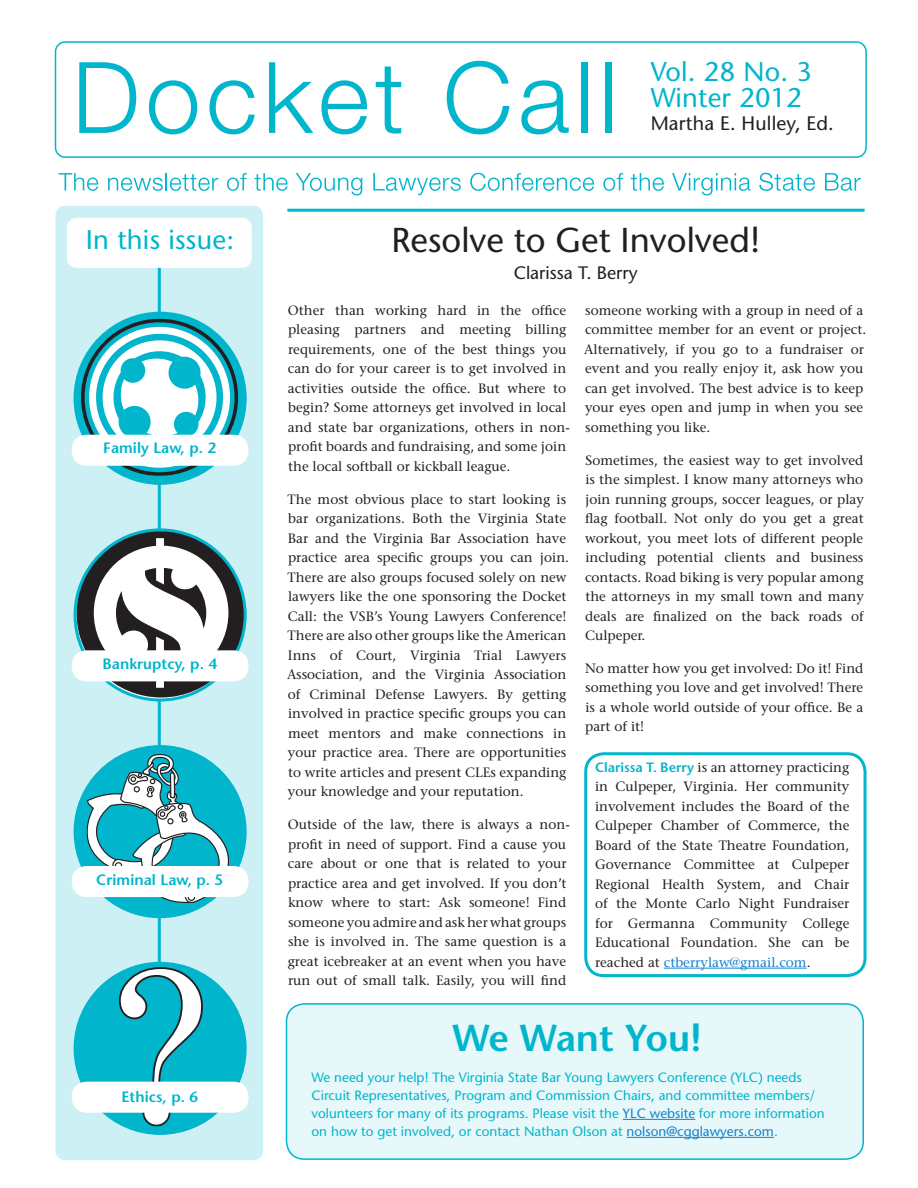
<style>
.page{position:relative;width:918px;height:1188px;background:#fff}
.page>*{position:absolute;margin:0;border:0;box-sizing:border-box;transform-origin:0 0}
.t1{font:600 37.5px "Stone Sans Std";letter-spacing:-.02em;color:#00b5cc}
.t2{font:500 34.5px "Stone Sans Std";color:#231f20}
.t3{font:500 27px/25.5px "Stone Sans Std";letter-spacing:.01em;color:#00b5cc}
.t4{font:500 19.5px "Stone Sans Std";letter-spacing:.01em;color:#231f20}
.t5{font:500 18px "Stone Sans Std";color:#231f20}
.t6{font:600 15px "Stone Sans Std";letter-spacing:.005em;color:#00b5cc}
.t7{font:500 13.5px/19.5px "Stone Serif Std";color:#231f20}
.t8{font:500 13.5px/18px "Stone Sans Std";color:#00b5cc}
.s1{font-family:"Stone Sans Std";font-weight:600;color:#00b5cc}
.s2{color:#1182cc}
</style>
<div class="page">
<svg style="left:79px;top:62px;width:57px;height:71px"></svg>
<svg style="left:149px;top:80px;width:48px;height:54px"></svg>
<svg style="left:210px;top:80px;width:45px;height:54px"></svg>
<svg style="left:269px;top:62px;width:44px;height:71px"></svg>
<svg style="left:321px;top:80px;width:47px;height:54px"></svg>
<svg style="left:376px;top:67px;width:25px;height:67px"></svg>
<svg style="left:447px;top:61px;width:62px;height:73px"></svg>
<svg style="left:521px;top:80px;width:48px;height:54px"></svg>
<div style="left:581px;top:62px;width:6px;height:71px;background:#00b5cc"></div>
<div style="left:605px;top:62px;width:6px;height:71px;background:#00b5cc"></div>
<div style="left:55px;top:41px;width:812px;height:117px;border:2px solid #00b5cc;border-radius:10px"></div>
<div style="left:56px;top:206px;width:207px;height:954px;background:#cdf0f5;border-radius:10px"></div>
<hr style="left:158px;top:243px;width:3px;height:810px;background:#00b5cc">
<div style="left:67px;top:218px;width:185px;height:50px;background:#fff;border-radius:10px"></div>
<svg style="left:58px;top:173px;width:40px;height:18px"></svg>
<svg style="left:108px;top:173px;width:110px;height:18px"></svg>
<svg style="left:227px;top:173px;width:20px;height:18px"></svg>
<svg style="left:254px;top:173px;width:34px;height:18px"></svg>
<svg style="left:296px;top:173px;width:66px;height:23px"></svg>
<svg style="left:373px;top:173px;width:88px;height:22px"></svg>
<svg style="left:470px;top:173px;width:124px;height:18px"></svg>
<svg style="left:603px;top:173px;width:20px;height:18px"></svg>
<svg style="left:631px;top:173px;width:33px;height:18px"></svg>
<svg style="left:672px;top:173px;width:79px;height:23px"></svg>
<svg style="left:759px;top:173px;width:56px;height:18px"></svg>
<svg style="left:825px;top:173px;width:36px;height:18px"></svg>
<hr style="left:287px;top:209px;width:578px;height:3px;background:#00b5cc">
<div style="left:75px;top:313px;width:170px;height:170px;background:#00b5cc;border-radius:50%"></div>
<svg style="left:81px;top:319px;width:157px;height:157px"></svg>
<div style="left:75px;top:747px;width:170px;height:170px;background:#00b5cc;border-radius:50%"></div>
<svg style="left:87px;top:747px;width:142px;height:156px"></svg>
<svg style="left:77px;top:530px;width:167px;height:167px"></svg>
<div style="left:75px;top:963px;width:170px;height:170px;background:#00b5cc;border-radius:50%"></div>
<svg style="left:118px;top:966px;width:86px;height:160px"></svg>
<div style="left:72px;top:435px;width:177px;height:31px;background:#fff;border-radius:15px"></div>
<div style="left:72px;top:866px;width:177px;height:31px;background:#fff;border-radius:15px"></div>
<div style="left:72px;top:650px;width:177px;height:31px;background:#fff;border-radius:15px"></div>
<div style="left:72px;top:1082px;width:177px;height:31px;background:#fff;border-radius:15px"></div>
<div style="left:584px;top:752px;width:283px;height:225px;border:3px solid #00b5cc;border-radius:18px"></div>
<hr style="left:664px;top:968px;width:143px;height:1px;background:#1182cc">
<div style="left:286px;top:1004px;width:577px;height:155px;background:#e6f8fa;border-radius:18px"></div>
<div style="left:286px;top:1003px;width:578px;height:157px;border:2px solid #00b5cc;border-radius:18px"></div>
<hr style="left:623px;top:1119px;width:72px;height:1px;background:#1182cc">
<hr style="left:627px;top:1137px;width:147px;height:1px;background:#1182cc">
<h3 class="t3" style="left:86px;top:227px;width:150px">In this issue:</h3>
<p class="t6" style="left:103px;top:439px;width:114px">Family Law, p. 2</p>
<p class="t6" style="left:102px;top:655px;width:116px">Bankruptcy, p. 4</p>
<p class="t6" style="left:96px;top:871px;width:129px">Criminal Law, p. 5</p>
<p class="t6" style="left:121px;top:1087px;width:78px">Ethics, p. 6</p>
<h3 class="t3" style="left:651px;top:59px;width:163px">Vol. 28 No. 3<br>Winter 2012</h3>
<h3 class="t4" style="left:651px;top:112px;width:185px">Martha E. Hulley, Ed.</h3>
<h2 class="t2" style="left:391px;top:219px;width:370px">Resolve to Get Involved!</h2>
<h3 class="t5" style="left:514px;top:262px;width:126px">Clarissa T. Berry</h3>
<p class="t7" style="left:288px;top:300px;width:284px">Other than working hard in the office pleasing partners and meeting billing requirements, one of the best things you can do for your career is to get involved in activities outside the office. But where to begin? Some attorneys get involved in local and state bar organizations, others in non&shy;profit boards and fundraising, and some join the local softball or kickball league.</p>
<p class="t7" style="left:287px;top:489px;width:284px">The most obvious place to start looking is bar organizations. Both the Virginia State Bar and the Virginia Bar Association have practice area specific groups you can join.<br>There are also groups focused solely on new lawyers like the one sponsoring the Docket Call: the VSB’s Young Lawyers Conference!<br>There are also other groups like the American Inns of Court, Virginia Trial Lawyers Association, and the Virginia Association of Criminal Defense Lawyers. By getting involved in practice specific groups you can meet mentors and make connections in your practice area. There are opportunities to write articles and present CLEs expanding your knowledge and your reputation.</p>
<p class="t7" style="left:288px;top:815px;width:284px">Outside of the law, there is always a non&shy;profit in need of support. Find a cause you care about or one that is related to your practice area and get involved. If you don’t know where to start: Ask someone! Find someone you admire and ask her what groups she is involved in. The same question is a great icebreaker at an event when you have run out of small talk. Easily, you will find</p>
<p class="t7" style="left:584px;top:300px;width:284px">someone working with a group in need of a committee member for an event or project.<br>Alternatively, if you go to a fundraiser or event and you really enjoy it, ask how you can get involved. The best advice is to keep your eyes open and jump in when you see something you like.</p>
<p class="t7" style="left:585px;top:450px;width:281px;text-align:justify">Sometimes, the easiest way to get involved is the simplest. I know many attorneys who join running groups, soccer leagues, or play flag football. Not only do you get a great workout, you meet lots of different people including potential clients and business contacts. Road biking is very popular among the attorneys in my small town and many deals are finalized on the back roads of Culpeper.</p>
<p class="t7" style="left:585px;top:659px;width:280px;text-align:justify">No matter how you get involved: Do it! Find something you love and get involved! There is a whole world outside of your office. Be a part of it!</p>
<p class="t7" style="left:595px;top:757px;width:256px;text-align:justify"><span class="s1">Clarissa T. Berry</span> is an attorney practicing in Culpeper, Virginia. Her community involvement includes the Board of the Culpeper Chamber of Commerce, the Board of the State Theatre Foundation, Governance Committee at Culpeper Regional Health System, and Chair of the Monte Carlo Night Fundraiser for Germanna Community College Educational Foundation. She can be reached at <span class="s2">ctberrylaw@gmail.com</span>.</p>
<h1 class="t1" style="left:453px;top:1015px;width:250px">We Want You!</h1>
<p class="t8" style="left:312px;top:1068px;width:515px">We need your help! The Virginia State Bar Young Lawyers Conference (YLC) needs Circuit Representatives, Program and Commission Chairs, and committee members/ volunteers for many of its programs. Please visit the <span class="s2">YLC website</span> for more information on how to get involved, or contact Nathan Olson at <span class="s2">nolson@cgglawyers.com</span>.</p>
</div>
